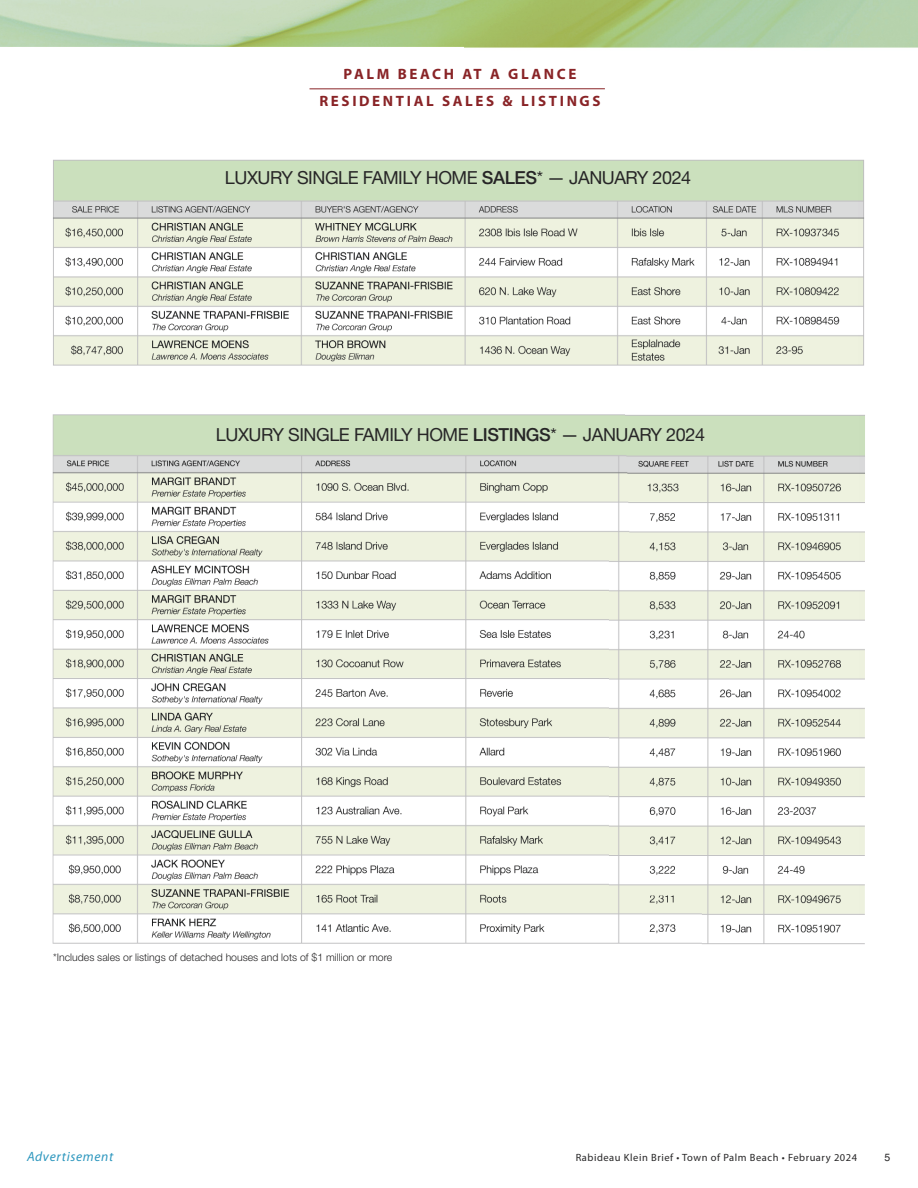
<style>
.page{position:relative;width:918px;height:1188px;background:#fff}
.page>*{position:absolute;margin:0;border:0;box-sizing:border-box;transform-origin:0 0}
.t1{font:18px "Helvetica Neue";letter-spacing:-.025em;color:#272627}
.t2{font:700 15px/27px "Myriad Pro";letter-spacing:.175em;color:#892427;text-align:center}
.t3{font:italic 13.5px "Myriad Pro";letter-spacing:.05em;color:#2d97be}
.t4{font:300 10.5px "Helvetica Neue";color:#272627}
.t5{font:10.5px "Myriad Pro";letter-spacing:.05em;color:#272627}
.t6{font:10.5px "Helvetica";color:#272627}
.s1{font-weight:500}
</style>
<div class="page">
<img style="left:0;top:0;width:918px;height:48px">
<hr style="left:310px;top:88px;width:295px;height:1px;background:#892427">
<img style="left:53px;top:159px;width:812px;height:207px">
<img style="left:52px;top:414px;width:813px;height:531px">
<p class="t2" style="left:319px;top:62px;width:283px">PALM BEACH AT A GLANCE<br>RESIDENTIAL SALES &amp; LISTINGS</p>
<p class="t1" style="left:225px;top:162px;width:468px">LUXURY SINGLE FAMILY HOME <span class="s1">SALES</span>* — JANUARY 2024</p>
<p class="t1" style="left:216px;top:419px;width:491px">LUXURY SINGLE FAMILY HOME <span class="s1">LISTINGS</span>* — JANUARY 2024</p>
<p class="t4" style="left:53px;top:949px;width:341px">*Includes sales or listings of detached houses and lots of $1 million or more</p>
<p class="t3" style="left:27px;top:1152px;width:88px">Advertisement</p>
<p class="t5" style="left:576px;top:1154px;width:283px">Rabideau Klein Brief • Town of Palm Beach • February 2024</p>
<p class="t6" style="left:885px;top:1151px;width:7px">5</p>
</div>
